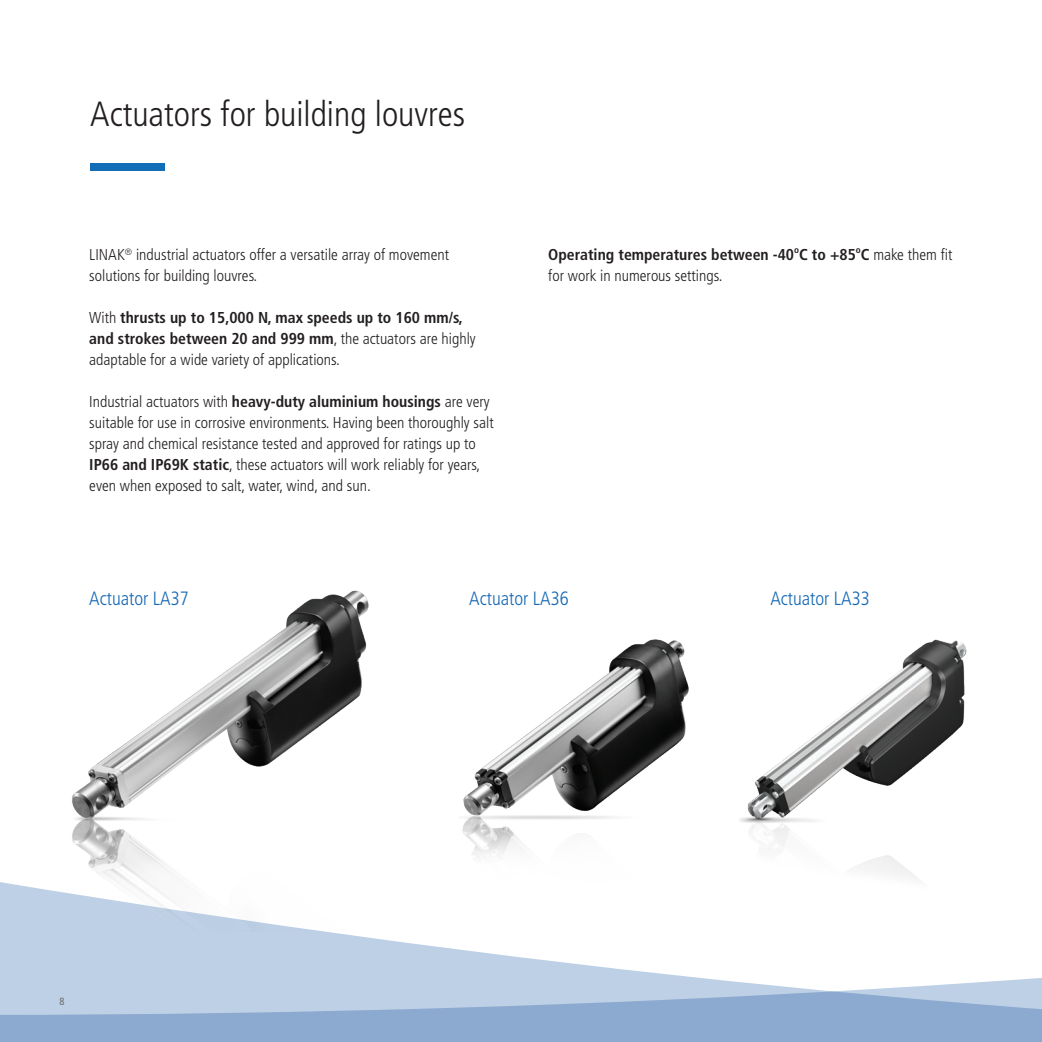
<style>
.page{position:relative;width:1042px;height:1042px;background:#fff}
.page>*{position:absolute;margin:0;border:0;box-sizing:border-box;transform-origin:0 0}
.t1{font:300 condensed 35px "Frutiger LT Pro";color:#231f20}
.t2{font:300 condensed 19.25px "Frutiger LT Pro";color:#1768b4}
.t3{font:300 condensed 15.75px/21px "Frutiger LT Pro";color:#231f20}
.t4{font:700 condensed 15.75px/21px "Frutiger LT Pro";color:#231f20}
.t5{font:condensed 10.5px "Frutiger LT Pro";color:#6c6d70}
.s1{font-weight:300}
.s2{font-weight:700}
</style>
<div class="page">
<svg style="left:0;top:882px;width:1042px;height:160px"></svg>
<div style="left:90px;top:164px;width:75px;height:7px;background:#126db7"></div>
<img style="left:68px;top:590px;width:331px;height:341px">
<img style="left:458px;top:639px;width:249px;height:263px">
<img style="left:740px;top:639px;width:247px;height:253px">
<p class="t1" style="left:90px;top:94px;width:376px">Actuators for building louvres</p>
<p class="t3" style="left:89px;top:244px;width:361px">LINAK<sup>®</sup> industrial actuators offer a versatile array of movement solutions for building louvres.</p>
<p class="t4" style="left:89px;top:307px;width:388px"><span class="s1">With</span> thrusts up to 15,000 N, max speeds up to 160 mm/s, and strokes between 20 and 999 mm<span class="s1">, the actuators are highly adaptable for a wide variety of applications.</span></p>
<p class="t3" style="left:89px;top:391px;width:406px">Industrial actuators with <span class="s2">heavy-duty aluminium housings</span> are very suitable for use in corrosive environments. Having been thoroughly salt spray and chemical resistance tested and approved for ratings up to <span class="s2">IP66 and IP69K static</span>, these actuators will work reliably for years, even when exposed to salt, water, wind, and sun.</p>
<p class="t4" style="left:548px;top:244px;width:406px">Operating temperatures between -40<sup>o</sup>C to +85<sup>o</sup>C <span class="s1">make them fit for work in numerous settings.</span></p>
<p class="t2" style="left:89px;top:587px;width:101px">Actuator LA37</p>
<p class="t2" style="left:469px;top:587px;width:101px">Actuator LA36</p>
<p class="t2" style="left:770px;top:587px;width:101px">Actuator LA33</p>
<p class="t5" style="left:60px;top:995px;width:7px">8</p>
</div>
